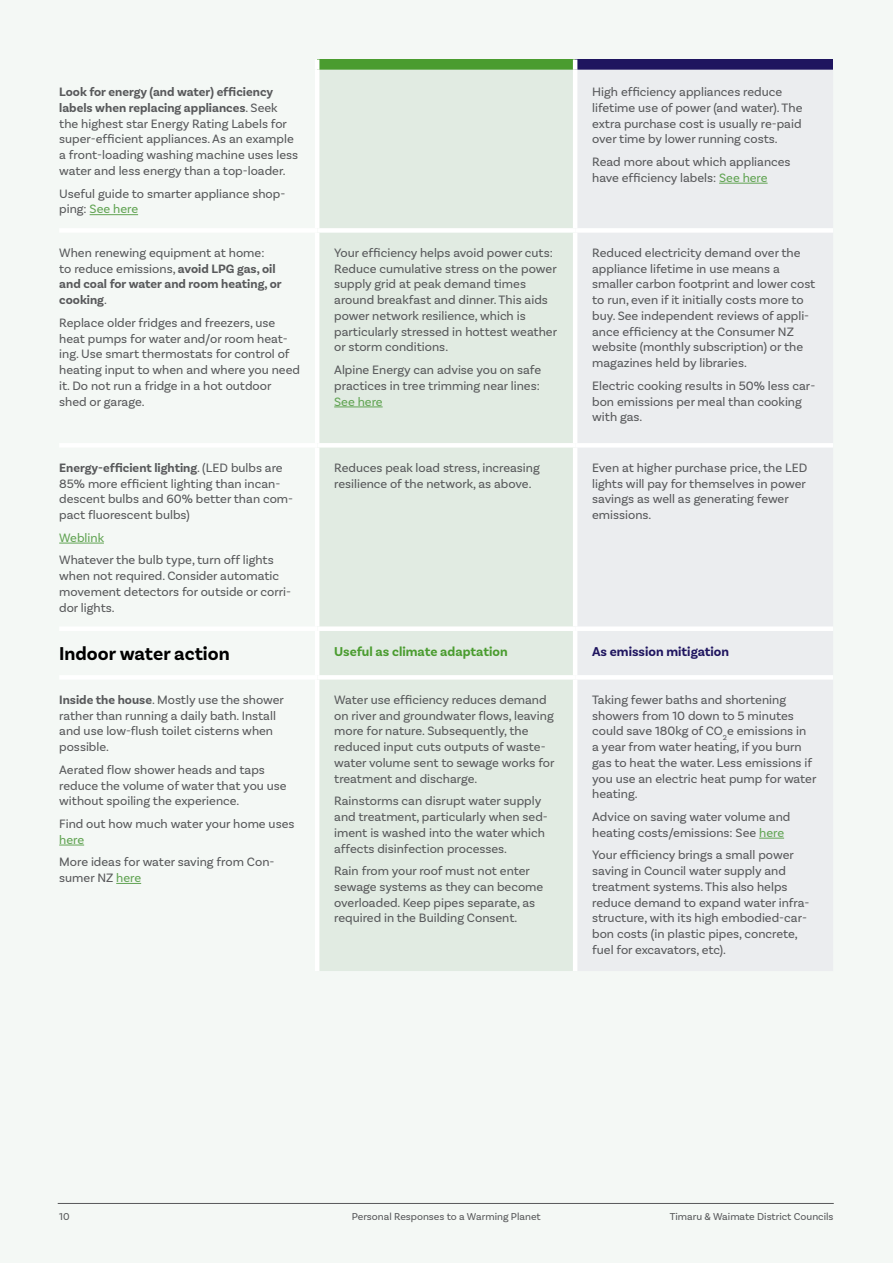
<style>
.page{position:relative;width:893px;height:1263px;background:#f4f8f5}
.page>*{position:absolute;margin:0;border:0;box-sizing:border-box;transform-origin:0 0}
.t1{font:700 19.5px "Basic Sans";color:#000}
.t2{font:700 13.5px "Basic Sans";color:#4a9c2f}
.t3{font:700 13.5px "Basic Sans";color:#1f155f}
.t4{font:12.75px/15.8px "Basic Sans";color:#58595b}
.t5{font:700 12.75px/15.8px "Basic Sans";color:#58595b}
.t6{font:12.75px "Basic Sans";color:#62a454}
.t7{font:10.5px "Basic Sans";color:#58595b}
.s1{font-weight:700}
.s2{color:#62a454}
.s3{font-weight:400}
</style>
<div class="page">
<hr style="left:58px;top:1203px;width:776px;height:1px;background:#58595b">
<div style="left:317px;top:60px;width:258px;height:10px;background:#4a9c2f"></div>
<div style="left:575px;top:60px;width:258px;height:10px;background:#1f155f"></div>
<div style="left:320px;top:70px;width:253px;height:901px;background:#e1ebe2"></div>
<div style="left:578px;top:70px;width:255px;height:901px;background:#ebedef"></div>
<div style="left:59px;top:228px;width:258px;height:5px;background:#fff"></div>
<div style="left:59px;top:443px;width:258px;height:5px;background:#fff"></div>
<hr style="left:315px;top:60px;width:4px;height:10px;background:#fff">
<hr style="left:573px;top:60px;width:4px;height:10px;background:#fff">
<hr style="left:315px;top:631px;width:4px;height:44px;background:#fff">
<hr style="left:315px;top:680px;width:4px;height:291px;background:#fff">
<hr style="left:573px;top:631px;width:4px;height:44px;background:#fff">
<hr style="left:573px;top:680px;width:4px;height:291px;background:#fff">
<div style="left:575px;top:228px;width:258px;height:5px;background:#fff"></div>
<div style="left:575px;top:443px;width:258px;height:5px;background:#fff"></div>
<hr style="left:315px;top:70px;width:4px;height:158px;background:#fff">
<hr style="left:573px;top:70px;width:4px;height:158px;background:#fff">
<div style="left:317px;top:228px;width:258px;height:5px;background:#fff"></div>
<hr style="left:315px;top:233px;width:4px;height:210px;background:#fff">
<hr style="left:573px;top:233px;width:4px;height:210px;background:#fff">
<div style="left:317px;top:443px;width:258px;height:5px;background:#fff"></div>
<hr style="left:315px;top:448px;width:4px;height:178px;background:#fff">
<hr style="left:573px;top:448px;width:4px;height:178px;background:#fff">
<div style="left:59px;top:626px;width:258px;height:5px;background:#fff"></div>
<div style="left:317px;top:626px;width:258px;height:5px;background:#fff"></div>
<div style="left:575px;top:626px;width:258px;height:5px;background:#fff"></div>
<div style="left:59px;top:675px;width:258px;height:5px;background:#fff"></div>
<div style="left:317px;top:675px;width:258px;height:5px;background:#fff"></div>
<div style="left:575px;top:675px;width:258px;height:5px;background:#fff"></div>
<hr style="left:90px;top:214px;width:48px;height:1px;background:#62a454">
<hr style="left:719px;top:183px;width:49px;height:1px;background:#62a454">
<hr style="left:334px;top:407px;width:49px;height:1px;background:#62a454">
<hr style="left:59px;top:543px;width:45px;height:1px;background:#62a454">
<svg style="left:59px;top:845px;width:25px;height:1px"></svg>
<svg style="left:116px;top:883px;width:25px;height:1px"></svg>
<svg style="left:759px;top:838px;width:25px;height:1px"></svg>
<p class="t4" style="left:59px;top:84px;width:240px"><span class="s1">Look for energy (and water) efficiency labels when replacing appliances</span>. Seek the highest star Energy Rating Labels for super-efficient appliances. As an example a front-loading washing machine uses less water and less energy than a top-loader.</p>
<p class="t4" style="left:59px;top:185px;width:228px">Useful guide to smarter appliance shop&shy;ping: <span class="s2">See here</span></p>
<p class="t5" style="left:59px;top:245px;width:224px"><span class="s3">When renewing equipment at home:<br>to reduce emissions,</span> avoid LPG gas, oil and coal for water and room heating, or cooking<span class="s3">.</span></p>
<p class="t4" style="left:59px;top:315px;width:242px">Replace older fridges and freezers, use heat pumps for water and/or room heat&shy;ing. Use smart thermostats for control of heating input to when and where you need it. Do not run a fridge in a hot outdoor shed or garage.</p>
<p class="t4" style="left:59px;top:460px;width:235px"><span class="s1">Energy-efficient lighting</span>. (LED bulbs are 85% more efficient lighting than incan&shy;descent bulbs and 60% better than com&shy;pact fluorescent bulbs)</p>
<p class="t6" style="left:59px;top:530px;width:46px">Weblink</p>
<p class="t4" style="left:59px;top:552px;width:233px">Whatever the bulb type, turn off lights when not required. Consider automatic movement detectors for outside or corri&shy;dor lights.</p>
<p class="t4" style="left:334px;top:245px;width:224px">Your efficiency helps avoid power cuts:<br>Reduce cumulative stress on the power supply grid at peak demand times around breakfast and dinner. This aids power network resilience, which is particularly stressed in hottest weather or storm conditions.</p>
<p class="t4" style="left:334px;top:362px;width:208px">Alpine Energy can advise you on safe practices in tree trimming near lines:</p>
<p class="t6" style="left:334px;top:394px;width:50px">See here</p>
<p class="t4" style="left:592px;top:84px;width:212px">High efficiency appliances reduce lifetime use of power (and water). The extra purchase cost is usually re-paid over time by lower running costs.</p>
<p class="t4" style="left:592px;top:154px;width:200px">Read more about which appliances have efficiency labels: <span class="s2">See here</span></p>
<p class="t4" style="left:592px;top:245px;width:225px">Reduced electricity demand over the appliance lifetime in use means a smaller carbon footprint and lower cost to run, even if it initially costs more to buy. See independent reviews of appli&shy;ance efficiency at the Consumer NZ website (monthly subscription) or the magazines held by libraries.</p>
<p class="t4" style="left:592px;top:378px;width:225px">Electric cooking results in 50% less car&shy;bon emissions per meal than cooking with gas.</p>
<p class="t4" style="left:334px;top:460px;width:207px">Reduces peak load stress, increasing resilience of the network, as above.</p>
<p class="t4" style="left:592px;top:460px;width:217px">Even at higher purchase price, the LED lights will pay for themselves in power savings as well as generating fewer emissions.</p>
<h1 class="t1" style="left:59px;top:642px;width:172px">Indoor water action</h1>
<p class="t2" style="left:334px;top:643px;width:175px">Useful as climate adaptation</p>
<p class="t3" style="left:592px;top:643px;width:138px">As emission mitigation</p>
<p class="t4" style="left:59px;top:692px;width:226px"><span class="s1">Inside the house</span>. Mostly use the shower rather than running a daily bath. Install and use low-flush toilet cisterns when possible.</p>
<p class="t4" style="left:59px;top:762px;width:229px">Aerated flow shower heads and taps reduce the volume of water that you use without spoiling the experience.</p>
<p class="t4" style="left:59px;top:816px;width:237px">Find out how much water your home uses</p>
<p class="t6" style="left:59px;top:832px;width:26px">here</p>
<p class="t4" style="left:59px;top:854px;width:217px">More ideas for water saving from Con&shy;sumer NZ <span class="s2">here</span></p>
<p class="t4" style="left:334px;top:692px;width:222px">Water use efficiency reduces demand on river and groundwater flows, leaving more for nature. Subsequently, the reduced input cuts outputs of waste&shy;water volume sent to sewage works for treatment and discharge.</p>
<p class="t4" style="left:334px;top:793px;width:215px">Rainstorms can disrupt water supply and treatment, particularly when sed&shy;iment is washed into the water which affects disinfection processes.</p>
<p class="t4" style="left:334px;top:863px;width:211px">Rain from your roof must not enter sewage systems as they can become overloaded. Keep pipes separate, as required in the Building Consent.</p>
<p class="t4" style="left:592px;top:692px;width:226px">Taking fewer baths and shortening showers from 10 down to 5 minutes could save 180kg of CO<sub>2</sub>e emissions in<br>a year from water heating, if you burn gas to heat the water. Less emissions if you use an electric heat pump for water heating.</p>
<p class="t4" style="left:592px;top:809px;width:200px">Advice on saving water volume and heating costs/emissions: See <span class="s2">here</span></p>
<p class="t4" style="left:592px;top:847px;width:219px">Your efficiency brings a small power saving in Council water supply and treatment systems. This also helps reduce demand to expand water infra&shy;structure, with its high embodied-car&shy;bon costs (in plastic pipes, concrete, fuel for excavators, etc).</p>
<p class="t7" style="left:59px;top:1210px;width:12px">10</p>
<p class="t7" style="left:352px;top:1210px;width:191px">Personal Responses to a Warming Planet</p>
<p class="t7" style="left:670px;top:1210px;width:165px">Timaru &amp; Waimate District Councils</p>
</div>
